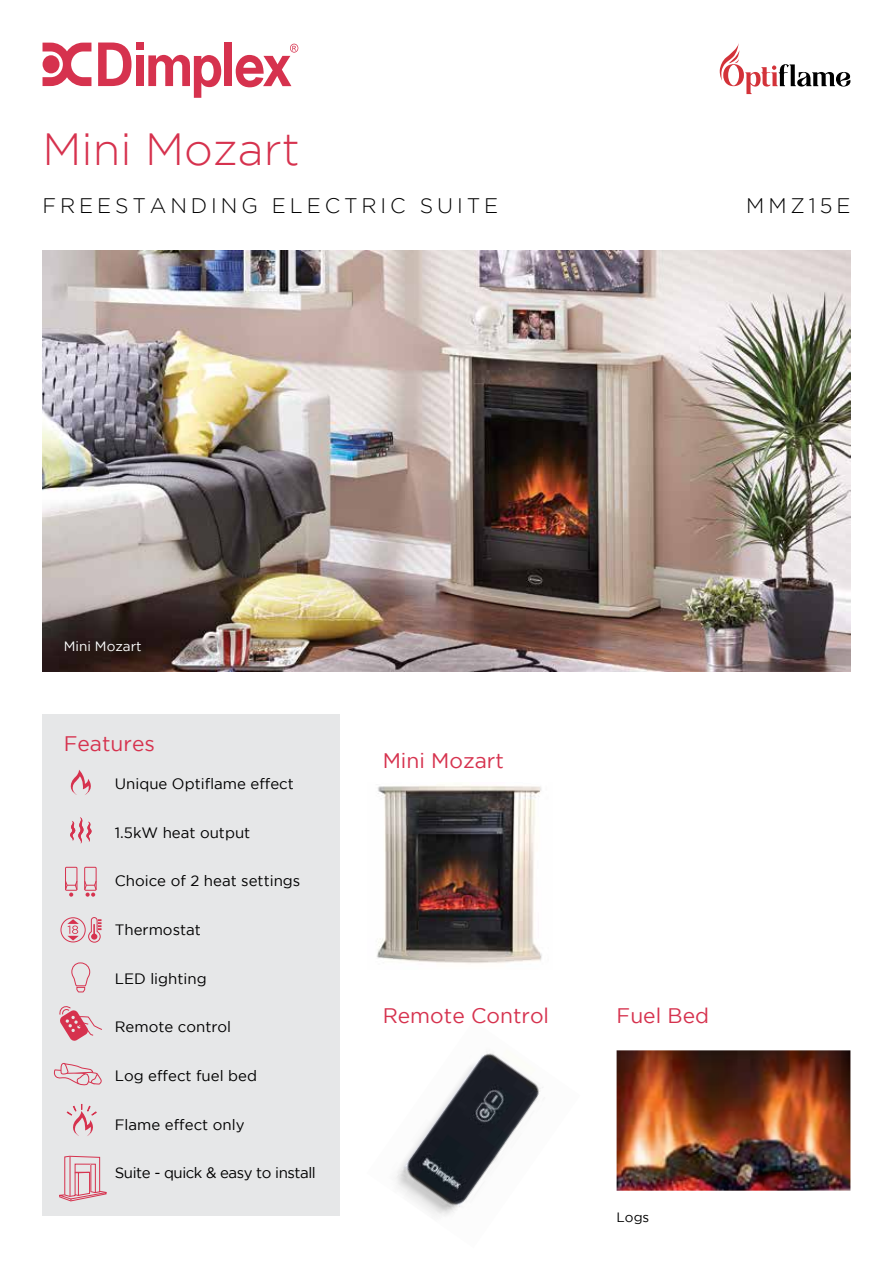
<style>
.page{position:relative;width:893px;height:1263px;background:#fff}
.page>*{position:absolute;margin:0;border:0;box-sizing:border-box;transform-origin:0 0}
.t1{font:300 45px "Gotham";color:#d6324e}
.t2{font:21px "Gotham";color:#d6324e}
.t3{font:300 21px "Gotham";letter-spacing:.185em;color:#000}
.t4{font:15px "Gotham";color:#000}
.t5{font:15px "Gotham";letter-spacing:-.03em;color:#000}
.t6{font:13.5px "Gotham";color:#fff}
.t7{font:13.5px "Gotham";color:#000}
</style>
<div class="page">
<div style="left:43px;top:714px;width:297px;height:502px;background:#e6e7e8"></div>
<img style="left:617px;top:1050px;width:233px;height:141px">
<img style="left:395px;top:1051px;width:148px;height:165px">
<img style="left:43px;top:251px;width:807px;height:421px">
<svg style="left:43px;top:43px;width:48px;height:43px"></svg>
<svg style="left:98px;top:42px;width:34px;height:44px"></svg>
<div style="left:136px;top:55px;width:8px;height:31px;background:#d6324e"></div>
<div style="left:136px;top:43px;width:8px;height:7px;background:#d6324e"></div>
<div style="left:224px;top:43px;width:8px;height:43px;background:#d6324e"></div>
<svg style="left:148px;top:55px;width:73px;height:43px"></svg>
<svg style="left:236px;top:44px;width:62px;height:43px"></svg>
<div style="left:61px;top:917px;width:25px;height:25px;border:1px solid #d6324e;border-radius:50%"></div>
<svg style="left:88px;top:917px;width:13px;height:26px"></svg>
<svg style="left:67px;top:919px;width:12px;height:21px"></svg>
<div style="left:65px;top:867px;width:12px;height:24px;border:1px solid #d6324e"></div>
<div style="left:84px;top:867px;width:12px;height:24px;border:1px solid #d6324e"></div>
<svg style="left:65px;top:880px;width:13px;height:17px"></svg>
<svg style="left:84px;top:880px;width:13px;height:17px"></svg>
<svg style="left:70px;top:770px;width:21px;height:25px"></svg>
<svg style="left:70px;top:817px;width:22px;height:26px"></svg>
<svg style="left:720px;top:43px;width:130px;height:51px"></svg>
<svg style="left:59px;top:1155px;width:48px;height:47px"></svg>
<svg style="left:59px;top:1006px;width:43px;height:35px"></svg>
<svg style="left:71px;top:963px;width:19px;height:30px"></svg>
<svg style="left:66px;top:1104px;width:31px;height:32px"></svg>
<svg style="left:54px;top:1063px;width:48px;height:23px"></svg>
<img style="left:377px;top:785px;width:165px;height:179px">
<h1 class="t1" style="left:43px;top:124px;width:259px">Mini Mozart</h1>
<h2 class="t3" style="left:43px;top:194px;width:457px">FREESTANDING ELECTRIC SUITE</h2>
<h2 class="t3" style="left:746px;top:194px;width:106px">MMZ15E</h2>
<p class="t6" style="left:64px;top:638px;width:79px">Mini Mozart</p>
<h2 class="t2" style="left:64px;top:732px;width:93px">Features</h2>
<p class="t4" style="left:115px;top:775px;width:181px">Unique Optiflame effect</p>
<p class="t4" style="left:115px;top:824px;width:137px">1.5kW heat output</p>
<p class="t4" style="left:115px;top:873px;width:187px">Choice of 2 heat settings</p>
<p class="t4" style="left:115px;top:921px;width:88px">Thermostat</p>
<p class="t4" style="left:115px;top:970px;width:93px">LED lighting</p>
<p class="t4" style="left:115px;top:1019px;width:118px">Remote control</p>
<p class="t4" style="left:115px;top:1067px;width:144px">Log effect fuel bed</p>
<p class="t4" style="left:115px;top:1116px;width:131px">Flame effect only</p>
<p class="t5" style="left:115px;top:1164px;width:202px">Suite - quick &amp; easy to install</p>
<h2 class="t2" style="left:383px;top:749px;width:123px">Mini Mozart</h2>
<h2 class="t2" style="left:383px;top:1004px;width:168px">Remote Control</h2>
<h2 class="t2" style="left:617px;top:1004px;width:94px">Fuel Bed</h2>
<p class="t7" style="left:617px;top:1209px;width:34px">Logs</p>
</div>
